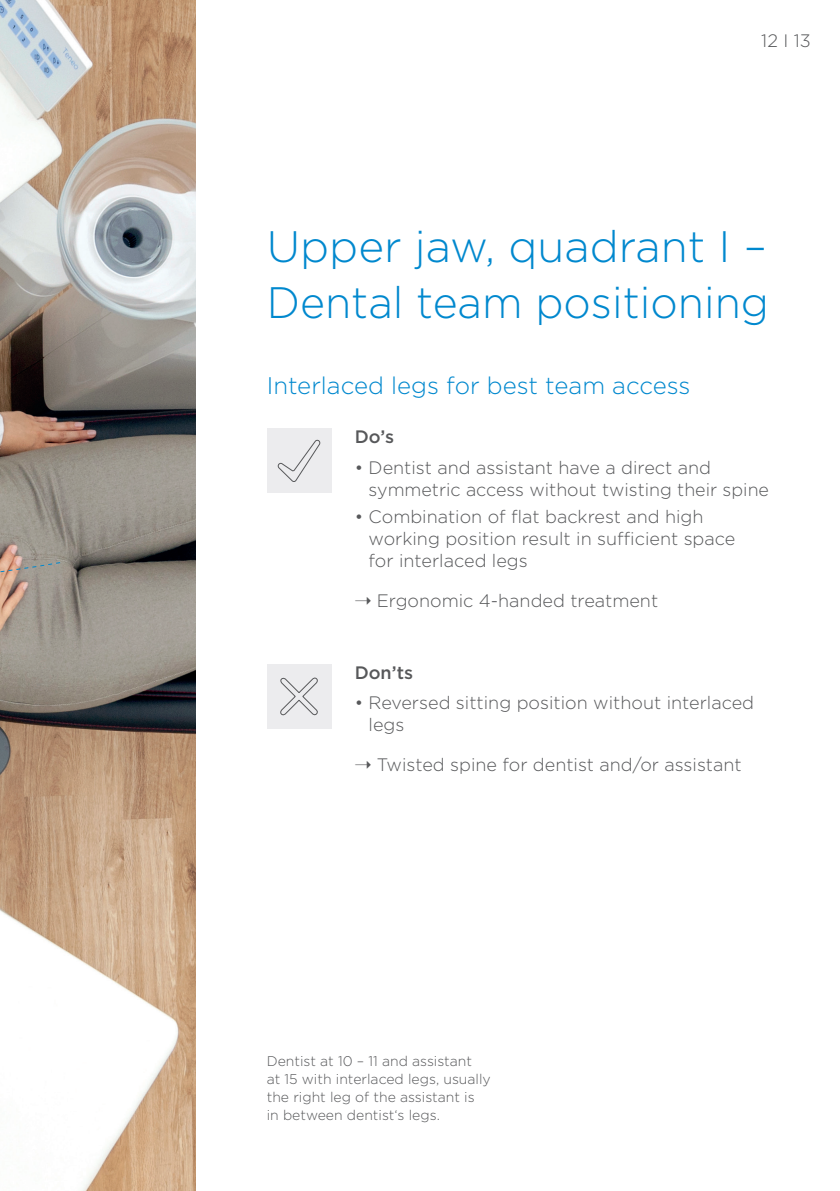
<style>
.page{position:relative;width:840px;height:1191px;background:#fff}
.page>*{position:absolute;margin:0;border:0;box-sizing:border-box;transform-origin:0 0}
.t1{font:300 44px/56px "Gotham";color:#0088ce}
.t2{font:300 24px "Gotham";color:#0088ce}
._02_Pagina_9pt_11pt{font:300 18px/22px "Gotham";color:#57585a}
.t3{font:500 18px "Gotham";color:#57585a}
.t4{font:300 14px/18px "Gotham";color:#57585a}
</style>
<div class="page">
<img style="left:0;top:0;width:196px;height:1191px">
<div style="left:266px;top:429px;width:65px;height:64px;background:#ececee"></div>
<svg style="left:278px;top:439px;width:42px;height:43px"></svg>
<div style="left:266px;top:664px;width:65px;height:64px;background:#ececee"></div>
<svg style="left:280px;top:677px;width:38px;height:39px"></svg>
<svg style="left:0;top:561px;width:61px;height:46px;background:#ad9b8e"></svg>
<p class="_02_Pagina_9pt_11pt" style="left:760px;top:29px;width:51px">12 I 13</p>
<p class="t1" style="left:266px;top:217px;width:503px">Upper jaw, quadrant I –<br>Dental team positioning</p>
<p class="t2" style="left:266px;top:370px;width:425px">Interlaced legs for best team access</p>
<p class="t3" style="left:354px;top:425px;width:41px">Do’s</p>
<p class="_02_Pagina_9pt_11pt" style="left:368px;top:456px;width:401px;text-indent:-14px">• Dentist and assistant have a direct and symmetric access without twisting their spine</p>
<p class="_02_Pagina_9pt_11pt" style="left:368px;top:505px;width:368px;text-indent:-14px">• Combination of flat backrest and high working position result in sufficient space for interlaced legs</p>
<p class="_02_Pagina_9pt_11pt" style="left:354px;top:589px;width:305px">➝ Ergonomic 4-handed treatment</p>
<p class="t3" style="left:354px;top:660px;width:60px">Don’ts</p>
<p class="_02_Pagina_9pt_11pt" style="left:368px;top:691px;width:387px;text-indent:-14px">• Reversed sitting position without interlaced legs</p>
<p class="_02_Pagina_9pt_11pt" style="left:354px;top:753px;width:388px">➝ Twisted spine for dentist and/or assistant</p>
<p class="t4" style="left:266px;top:1051px;width:225px">Dentist at 10 – 11 and assistant<br>at 15 with interlaced legs, usually the right leg of the assistant is<br>in between dentist‘s legs.</p>
</div>
